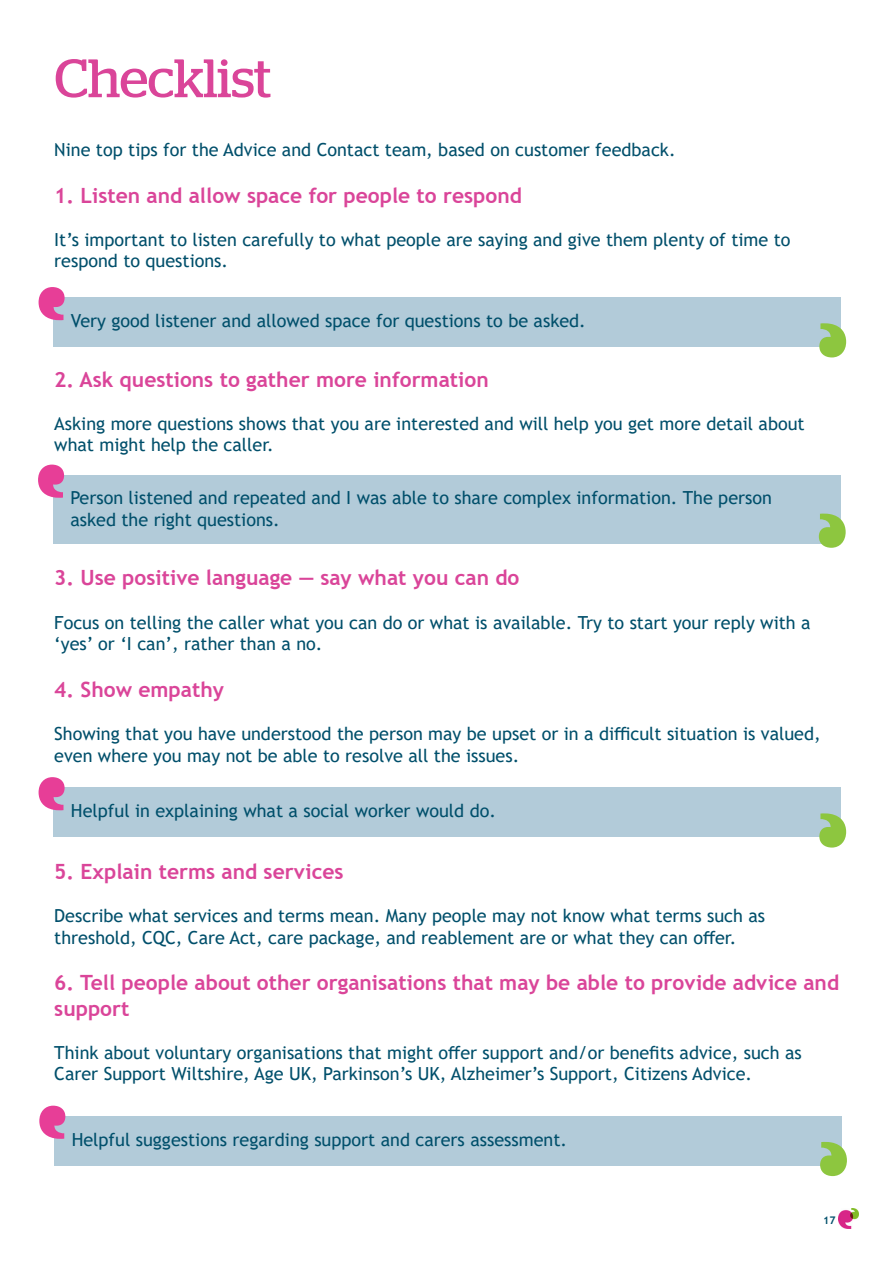
<style>
.page{position:relative;width:893px;height:1263px;background:#fff}
.page>*{position:absolute;margin:0;border:0;box-sizing:border-box;transform-origin:0 0}
.t1{font:54px "Stag";letter-spacing:-.01em;color:#da4599}
.t2{font:700 21px/25.2px "Trebuchet MS";color:#da4599}
.t3{font:18px/21.6px "Trebuchet MS";color:#004f6b}
.t4{font:700 10.5px "Trebuchet MS";color:#004f6b}
</style>
<div class="page">
<img style="left:839px;top:1209px;width:20px;height:19px">
<div style="left:54px;top:1116px;width:788px;height:49px;background:#b2cbd9"></div>
<svg style="left:39px;top:1106px;width:26px;height:33px"></svg>
<svg style="left:820px;top:1142px;width:27px;height:34px"></svg>
<div style="left:54px;top:297px;width:787px;height:50px;background:#b2cbd9"></div>
<svg style="left:38px;top:287px;width:27px;height:33px"></svg>
<svg style="left:819px;top:323px;width:27px;height:34px"></svg>
<div style="left:53px;top:475px;width:787px;height:68px;background:#b2cbd9"></div>
<svg style="left:38px;top:465px;width:26px;height:33px"></svg>
<svg style="left:819px;top:513px;width:27px;height:35px"></svg>
<div style="left:54px;top:787px;width:787px;height:50px;background:#b2cbd9"></div>
<svg style="left:38px;top:777px;width:27px;height:33px"></svg>
<svg style="left:819px;top:813px;width:27px;height:34px"></svg>
<p class="t1" style="left:54px;top:47px;width:218px">Checklist</p>
<p class="t3" style="left:54px;top:138px;width:623px">Nine top tips for the Advice and Contact team, based on customer feedback.</p>
<p class="t2" style="left:54px;top:182px;width:469px">1. Listen and allow space for people to respond</p>
<p class="t3" style="left:54px;top:228px;width:738px">It’s important to listen carefully to what people are saying and give them plenty of time to respond to questions.</p>
<p class="t3" style="left:71px;top:310px;width:516px">Very good listener and allowed space for questions to be asked.</p>
<p class="t2" style="left:54px;top:366px;width:436px">2. Ask questions to gather more information</p>
<p class="t3" style="left:54px;top:412px;width:752px">Asking more questions shows that you are interested and will help you get more detail about what might help the caller.</p>
<p class="t3" style="left:70px;top:487px;width:703px">Person listened and repeated and I was able to share complex information. The person asked the right questions.</p>
<p class="t2" style="left:54px;top:565px;width:467px">3. Use positive language — say what you can do</p>
<p class="t3" style="left:54px;top:611px;width:758px">Focus on telling the caller what you can do or what is available. Try to start your reply with a ‘yes’ or ‘I can’, rather than a no.</p>
<p class="t2" style="left:54px;top:677px;width:171px">4. Show empathy</p>
<p class="t3" style="left:54px;top:723px;width:768px">Showing that you have understood the person may be upset or in a difficult situation is valued, even where you may not be able to resolve all the issues.</p>
<p class="t3" style="left:71px;top:800px;width:427px">Helpful in explaining what a social worker would do.</p>
<p class="t2" style="left:54px;top:859px;width:291px">5. Explain terms and services</p>
<p class="t3" style="left:54px;top:905px;width:712px">Describe what services and terms mean. Many people may not know what terms such as threshold, CQC, Care Act, care package, and reablement are or what they can offer.</p>
<p class="t2" style="left:54px;top:970px;width:786px">6. Tell people about other organisations that may be able to provide advice and support</p>
<p class="t3" style="left:54px;top:1041px;width:749px">Think about voluntary organisations that might offer support and/or benefits advice, such as<br>Carer Support Wiltshire, Age UK, Parkinson’s UK, Alzheimer’s Support, Citizens Advice.</p>
<p class="t3" style="left:72px;top:1128px;width:497px">Helpful suggestions regarding support and carers assessment.</p>
<p class="t4" style="left:823px;top:1214px;width:14px">17</p>
</div>
